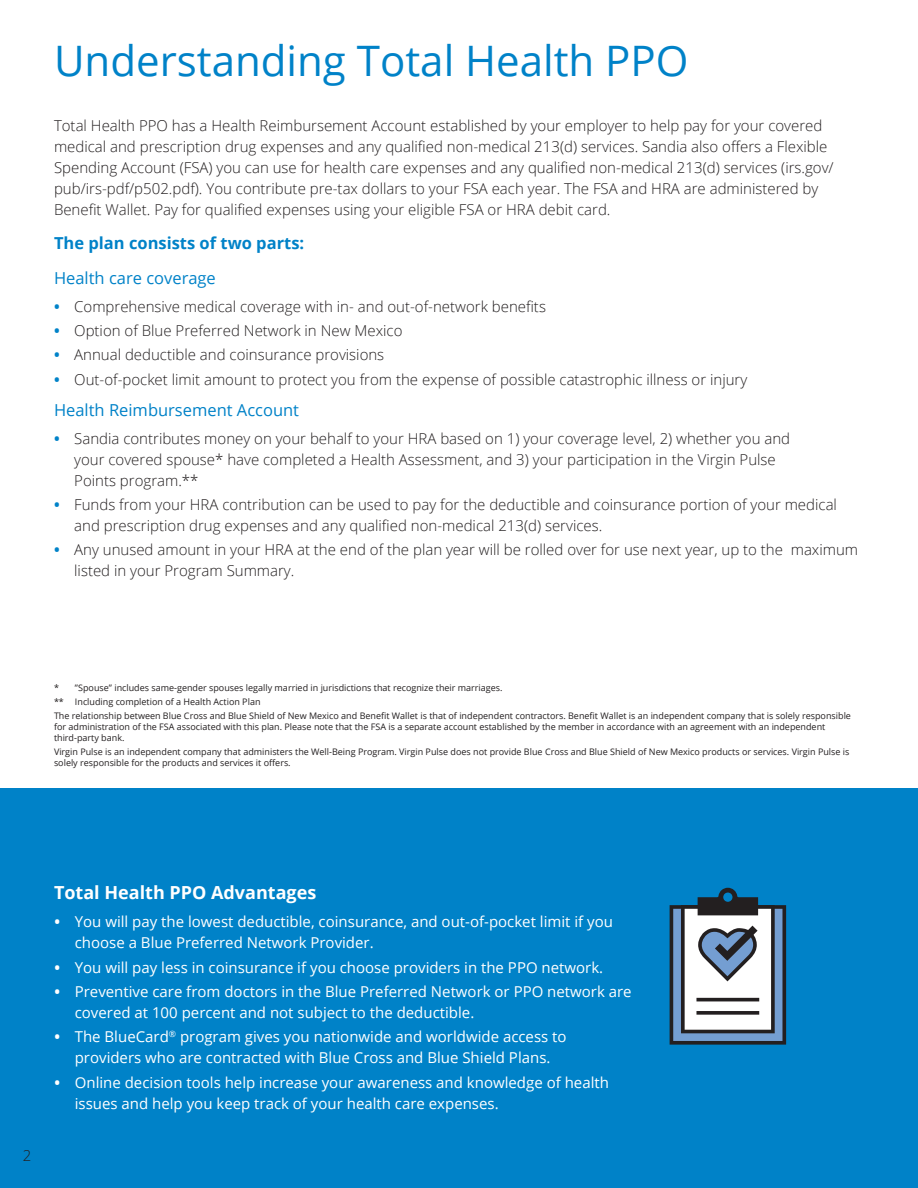
<style>
.page{position:relative;width:918px;height:1188px;background:#fff}
.page>*{position:absolute;margin:0;border:0;box-sizing:border-box;transform-origin:0 0}
.t1{font:42px "Open Sans";color:#0082c8}
.t2{font:700 18px "Open Sans";color:#fff}
.t3{font:16.5px "Open Sans";color:#0082c8}
.t4{font:700 16.5px "Open Sans";color:#0082c8}
.t5{font:300 15px/21px "Open Sans";color:#231f20}
.t6{font:15px/21px "Open Sans";color:#fff}
.t7{font:9px/14.2px "Open Sans";color:#231f20}
.s1{font-weight:700;color:#0082c8}
.s2{font-weight:700}
</style>
<div class="page">
<div style="left:0;top:788px;width:918px;height:400px;background:#0082c8"></div>
<svg style="left:670px;top:888px;width:116px;height:157px;background:#8da0b1"></svg>
<h1 class="t1" style="left:54px;top:32px;width:636px">Understanding Total Health PPO</h1>
<p class="t5" style="left:54px;top:114px;width:781px">Total Health PPO has a Health Reimbursement Account established by your employer to help pay for your covered medical and prescription drug expenses and any qualified non-medical 213(d) services. Sandia also offers a Flexible Spending Account (FSA) you can use for health care expenses and any qualified non-medical 213(d) services (irs.gov/ pub/irs-pdf/p502.pdf). You contribute pre-tax dollars to your FSA each year. The FSA and HRA are administered by Benefit Wallet. Pay for qualified expenses using your eligible FSA or HRA debit card.</p>
<p class="t4" style="left:54px;top:232px;width:252px">The plan consists of two parts:</p>
<p class="t3" style="left:54px;top:266px;width:163px">Health care coverage</p>
<p class="t5" style="left:54px;top:295px;width:493px"><span class="s1">•</span> Comprehensive medical coverage with in- and out-of-network benefits</p>
<p class="t5" style="left:54px;top:320px;width:350px"><span class="s1">•</span> Option of Blue Preferred Network in New Mexico</p>
<p class="t5" style="left:54px;top:344px;width:332px"><span class="s1">•</span> Annual deductible and coinsurance provisions</p>
<p class="t5" style="left:54px;top:368px;width:695px"><span class="s1">•</span> Out-of-pocket limit amount to protect you from the expense of possible catastrophic illness or injury</p>
<p class="t3" style="left:54px;top:398px;width:247px">Health Reimbursement Account</p>
<p class="t5" style="left:74px;top:427px;width:717px;text-indent:-20px"><span class="s1">•</span> Sandia contributes money on your behalf to your HRA based on 1) your coverage level, 2) whether you and your covered spouse* have completed a Health Assessment, and 3) your participation in the Virgin Pulse<br>Points program.**</p>
<p class="t5" style="left:74px;top:494px;width:764px;text-indent:-20px"><span class="s1">•</span> Funds from your HRA contribution can be used to pay for the deductible and coinsurance portion of your medical and prescription drug expenses and any qualified non-medical 213(d) services.</p>
<p class="t5" style="left:74px;top:539px;width:785px;text-indent:-20px"><span class="s1">•</span> Any unused amount in your HRA at the end of the plan year will be rolled over for use next year, up to the maximum listed in your Program Summary.</p>
<p class="t7" style="left:54px;top:680px;width:799px">* ”Spouse” includes same-gender spouses legally married in jurisdictions that recognize their marriages.<br>** Including completion of a Health Action Plan<br>The relationship between Blue Cross and Blue Shield of New Mexico and Benefit Wallet is that of independent contractors. Benefit Wallet is an independent company that is solely responsible</p>
<p class="t7" style="left:54px;top:721px;width:773px;line-height:10.8px">for administration of the FSA associated with this plan. Please note that the FSA is a separate account established by the member in accordance with an agreement with an independent third-party bank.</p>
<p class="t7" style="left:54px;top:746px;width:797px;line-height:10.8px">Virgin Pulse is an independent company that administers the Well-Being Program. Virgin Pulse does not provide Blue Cross and Blue Shield of New Mexico products or services. Virgin Pulse is solely responsible for the products and services it offers.</p>
<p class="t5" style="left:23px;top:1145px;width:10px">2</p>
<p class="t2" style="left:54px;top:880px;width:264px">Total Health PPO Advantages</p>
<p class="t6" style="left:75px;top:911px;width:540px;text-indent:-20px"><span class="s2">•</span> You will pay the lowest deductible, coinsurance, and out-of-pocket limit if you choose a Blue Preferred Network Provider.</p>
<p class="t6" style="left:55px;top:956px;width:550px"><span class="s2">•</span> You will pay less in coinsurance if you choose providers in the PPO network.</p>
<p class="t6" style="left:75px;top:981px;width:558px;text-indent:-20px"><span class="s2">•</span> Preventive care from doctors in the Blue Preferred Network or PPO network are covered at 100 percent and not subject to the deductible.</p>
<p class="t6" style="left:55px;top:1026px;width:514px;text-align:center"><span class="s2">•</span> The BlueCard<sup>®</sup> program gives you nationwide and worldwide access to providers who are contracted with Blue Cross and Blue Shield Plans.</p>
<p class="t6" style="left:75px;top:1072px;width:536px;text-indent:-20px"><span class="s2">•</span> Online decision tools help increase your awareness and knowledge of health issues and help you keep track of your health care expenses.</p>
</div>
